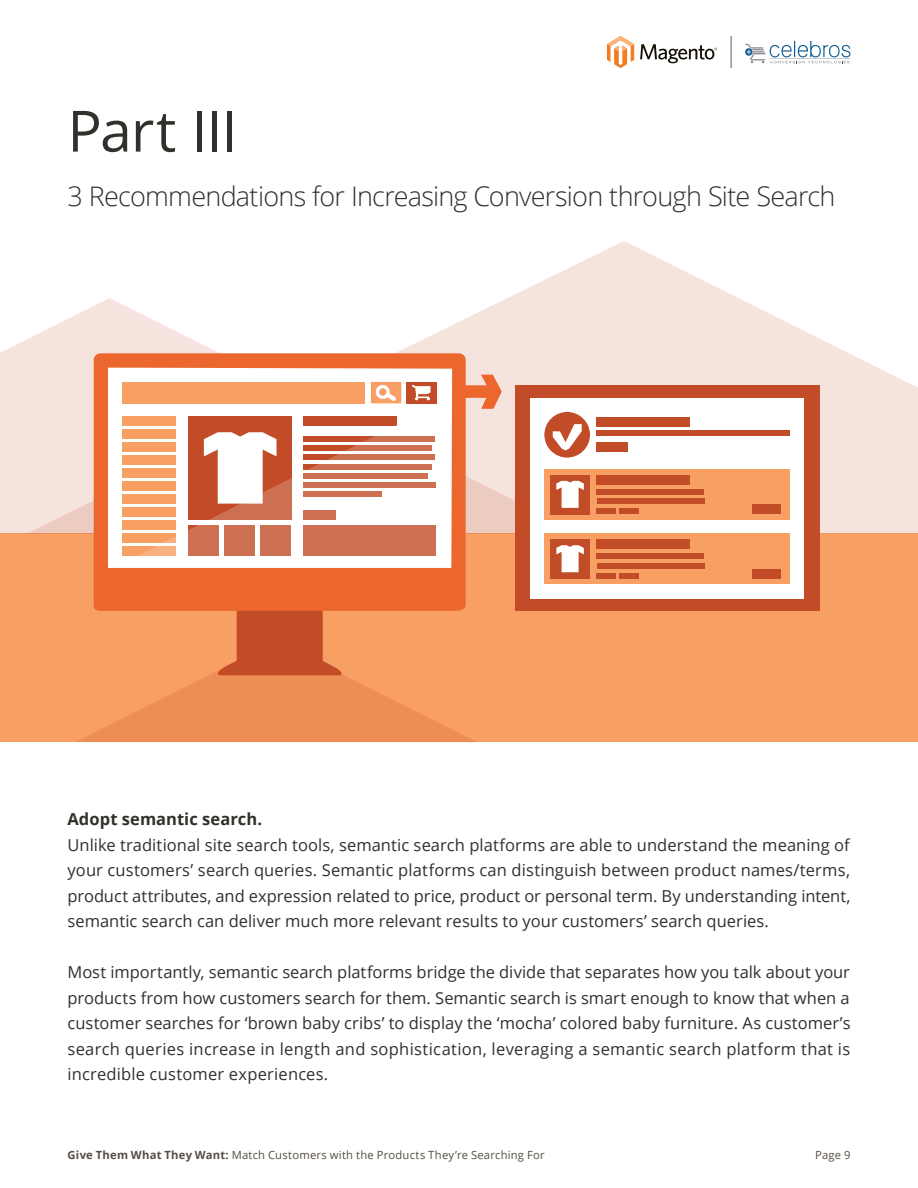
<style>
.page{position:relative;width:918px;height:1188px;background:#fff}
.page>*{position:absolute;margin:0;border:0;box-sizing:border-box;transform-origin:0 0}
.t1{font:57px "Open Sans";letter-spacing:-.015em;color:#31302b}
.t2{font:300 27px "Open Sans";letter-spacing:-.025em;color:#31302b}
.t3{font:16.5px/25.5px "Open Sans";letter-spacing:.005em;color:#31302b;text-align:justify}
.t4{font:700 16.5px "Open Sans";letter-spacing:.005em;color:#31302b}
.t5{font:11.25px "Open Sans";letter-spacing:.02em;color:#544e44}
.s1{font-weight:700}
</style>
<div class="page">
<hr style="left:731px;top:36px;width:1px;height:32px;background:#676156">
<svg style="left:607px;top:36px;width:27px;height:32px"></svg>
<svg style="left:640px;top:44px;width:77px;height:19px"></svg>
<svg style="left:745px;top:41px;width:106px;height:22px"></svg>
<div style="left:0;top:534px;width:918px;height:208px;background:#f89f64"></div>
<div style="left:0;top:339px;width:27px;height:195px;background:#f5e4de"></div>
<svg style="left:27px;top:241px;width:891px;height:293px;fill:#f5e4de"></svg>
<svg style="left:466px;top:375px;width:36px;height:34px"></svg>
<div style="left:516px;top:386px;width:304px;height:225px;background:#c14c27"></div>
<div style="left:530px;top:398px;width:274px;height:200px;background:#fff"></div>
<div style="left:544px;top:470px;width:245px;height:50px;background:#f89f64"></div>
<svg style="left:94px;top:353px;width:372px;height:258px;fill:#eb672e"></svg>
<svg style="left:77px;top:611px;width:399px;height:131px"></svg>
<div style="left:122px;top:382px;width:243px;height:21px;background:#f89f64"></div>
<div style="left:407px;top:382px;width:30px;height:21px;background:#c14c27"></div>
<svg style="left:371px;top:382px;width:30px;height:17px"></svg>
<div style="left:596px;top:475px;width:94px;height:9px;background:#c14c27"></div>
<div style="left:752px;top:505px;width:29px;height:9px;background:#c14c27"></div>
<div style="left:597px;top:499px;width:107px;height:5px;background:#c14c27"></div>
<div style="left:596px;top:489px;width:108px;height:5px;background:#c14c27"></div>
<div style="left:596px;top:417px;width:94px;height:9px;background:#c14c27"></div>
<div style="left:596px;top:442px;width:32px;height:9px;background:#c14c27"></div>
<div style="left:596px;top:431px;width:194px;height:5px;background:#c14c27"></div>
<div style="left:596px;top:509px;width:20px;height:5px;background:#c14c27"></div>
<div style="left:620px;top:509px;width:19px;height:5px;background:#c14c27"></div>
<div style="left:550px;top:475px;width:40px;height:39px;background:#c14c27"></div>
<svg style="left:556px;top:481px;width:28px;height:27px"></svg>
<div style="left:544px;top:534px;width:245px;height:50px;background:#f89f64"></div>
<div style="left:596px;top:539px;width:94px;height:10px;background:#c14c27"></div>
<div style="left:752px;top:569px;width:29px;height:9px;background:#c14c27"></div>
<div style="left:597px;top:563px;width:107px;height:5px;background:#c14c27"></div>
<div style="left:596px;top:553px;width:108px;height:5px;background:#c14c27"></div>
<div style="left:596px;top:573px;width:20px;height:5px;background:#c14c27"></div>
<div style="left:620px;top:573px;width:19px;height:5px;background:#c14c27"></div>
<div style="left:550px;top:539px;width:40px;height:40px;background:#c14c27"></div>
<svg style="left:556px;top:545px;width:28px;height:27px"></svg>
<svg style="left:412px;top:385px;width:19px;height:14px"></svg>
<div style="left:544px;top:412px;width:46px;height:46px;background:#c14c27;border-radius:50%"></div>
<svg style="left:553px;top:424px;width:29px;height:26px"></svg>
<svg style="left:114px;top:399px;width:334px;height:168px"></svg>
<h1 class="t1" style="left:68px;top:92px;width:171px">Part III</h1>
<h2 class="t2" style="left:68px;top:178px;width:770px">3 Recommendations for Increasing Conversion through Site Search</h2>
<p class="t4" style="left:68px;top:807px;width:196px">Adopt semantic search.</p>
<p class="t3" style="left:68px;top:831px;width:784px">Unlike traditional site search tools, semantic search platforms are able to understand the meaning of your customers’ search queries. Semantic platforms can distinguish between product names/terms, product attributes, and expression related to price, product or personal term. By understanding intent, semantic search can deliver much more relevant results to your customers’ search queries.</p>
<p class="t3" style="left:68px;top:959px;width:785px">Most importantly, semantic search platforms bridge the divide that separates how you talk about your products from how customers search for them. Semantic search is smart enough to know that when a customer searches for ‘brown baby cribs’ to display the ‘mocha’ colored baby furniture. As customer’s search queries increase in length and sophistication, leveraging a semantic search platform that is incredible customer experiences.</p>
<p class="t5" style="left:68px;top:1147px;width:479px"><span class="s1">Give Them What They Want:</span> Match Customers with the Products They’re Searching For</p>
<p class="t5" style="left:815px;top:1147px;width:37px">Page 9</p>
</div>
